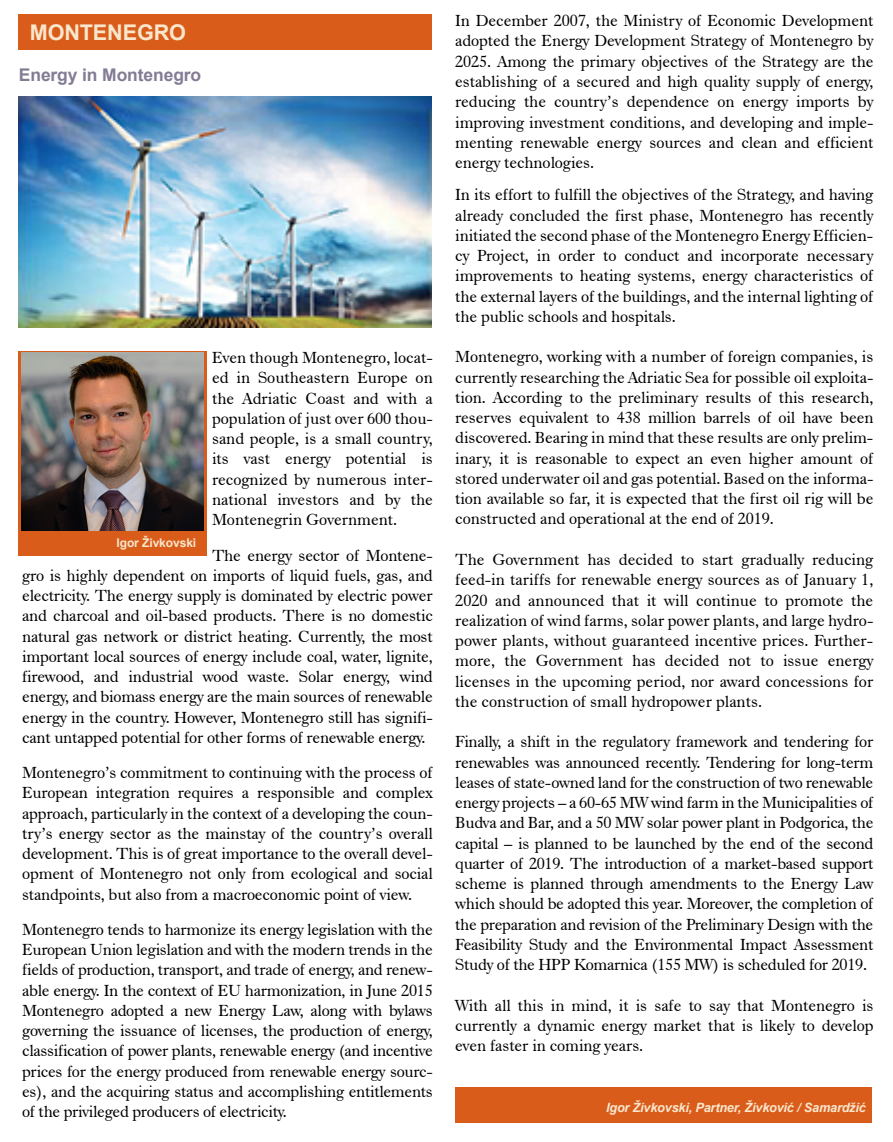
<style>
.page{position:relative;width:893px;height:1142px;background:#fff}
.page>*{position:absolute;margin:0;border:0;box-sizing:border-box;transform-origin:0 0}
.t1{font:700 21.6px "Arial";letter-spacing:-.005em;color:#f9e7cd}
.t2{font:700 17.4px "Arial";letter-spacing:-.005em;color:#847b94}
.t3{font:16.5px/20.2px "Dutch 766 BT Roman A";letter-spacing:-.005em;color:#000;text-align:justify}
.t4{font:italic 700 12.75px "Arial";letter-spacing:-.015em;color:#f9e7cd}
.t5{font:700 12px "Arial";letter-spacing:-.005em;color:#f9e7cd}
</style>
<div class="page">
<img style="left:19px;top:97px;width:413px;height:231px">
<div style="left:19px;top:14px;width:413px;height:36px;background:#d95c1a"></div>
<div style="left:455px;top:1087px;width:416px;height:36px;background:#d95c1a"></div>
<div style="left:19px;top:351px;width:188px;height:204px;background:#d95c1a"></div>
<img style="left:22px;top:353px;width:182px;height:177px">
<h1 class="t1" style="left:30px;top:18px;width:158px">MONTENEGRO</h1>
<p class="t2" style="left:19px;top:63px;width:184px">Energy in Montenegro</p>
<p class="t3" style="left:212px;top:347px;width:222px">Even though Montenegro, locat&shy;ed in Southeastern Europe on the Adriatic Coast and with a population of just over 600 thou&shy;sand people, is a small country, its vast energy potential is recognized by numerous inter&shy;national investors and by the Montenegrin Government.</p>
<p class="t3" style="left:22px;top:544px;width:412px;text-indent:190px">The energy sector of Montene&shy;gro is highly dependent on imports of liquid fuels, gas, and electricity. The energy supply is dominated by electric power and charcoal and oil-based products. There is no domestic natural gas network or district heating. Currently, the most important local sources of energy include coal, water, lignite, firewood, and industrial wood waste. Solar energy, wind energy, and biomass energy are the main sources of renewable energy in the country. However, Montenegro still has signifi&shy;cant untapped potential for other forms of renewable energy.</p>
<p class="t3" style="left:22px;top:762px;width:412px">Montenegro’s commitment to continuing with the process of European integration requires a responsible and complex approach, particularly in the context of a developing the coun&shy;try’s energy sector as the mainstay of the country’s overall development. This is of great importance to the overall devel&shy;opment of Montenegro not only from ecological and social standpoints, but also from a macroeconomic point of view.</p>
<p class="t3" style="left:22px;top:918px;width:412px">Montenegro tends to harmonize its energy legislation with the European Union legislation and with the modern trends in the fields of production, transport, and trade of energy, and renew&shy;able energy. In the context of EU harmonization, in June 2015<br>Montenegro adopted a new Energy Law, along with bylaws governing the issuance of licenses, the production of energy, classification of power plants, renewable energy (and incentive prices for the energy produced from renewable energy sourc&shy;es), and the acquiring status and accomplishing entitlements of the privileged producers of electricity.</p>
<p class="t5" style="left:117px;top:534px;width:81px">Igor Živkovski</p>
<p class="t3" style="left:455px;top:10px;width:420px">In December 2007, the Ministry of Economic Development adopted the Energy Development Strategy of Montenegro by 2025. Among the primary objectives of the Strategy are the establishing of a secured and high quality supply of energy, reducing the country’s dependence on energy imports by improving investment conditions, and developing and imple&shy;menting renewable energy sources and clean and efficient energy technologies.</p>
<p class="t3" style="left:455px;top:184px;width:420px">In its effort to fulfill the objectives of the Strategy, and having already concluded the first phase, Montenegro has recently initiated the second phase of the Montenegro Energy Efficien&shy;cy Project, in order to conduct and incorporate necessary improvements to heating systems, energy characteristics of the external layers of the buildings, and the internal lighting of the public schools and hospitals.</p>
<p class="t3" style="left:455px;top:346px;width:420px">Montenegro, working with a number of foreign companies, is currently researching the Adriatic Sea for possible oil exploita&shy;tion. According to the preliminary results of this research, reserves equivalent to 438 million barrels of oil have been discovered. Bearing in mind that these results are only prelim&shy;inary, it is reasonable to expect an even higher amount of stored underwater oil and gas potential. Based on the informa&shy;tion available so far, it is expected that the first oil rig will be constructed and operational at the end of 2019.</p>
<p class="t3" style="left:455px;top:549px;width:420px">The Government has decided to start gradually reducing feed-in tariffs for renewable energy sources as of January 1, 2020 and announced that it will continue to promote the realization of wind farms, solar power plants, and large hydro&shy;power plants, without guaranteed incentive prices. Further&shy;more, the Government has decided not to issue energy licenses in the upcoming period, nor award concessions for the construction of small hydropower plants.</p>
<p class="t3" style="left:455px;top:731px;width:420px">Finally, a shift in the regulatory framework and tendering for renewables was announced recently. Tendering for long-term leases of state-owned land for the construction of two renewable energy projects – a 60-65 MW wind farm in the Municipalities of Budva and Bar, and a 50 MW solar power plant in Podgorica, the capital – is planned to be launched by the end of the second quarter of 2019. The introduction of a market-based support scheme is planned through amendments to the Energy Law which should be adopted this year. Moreover, the completion of the preparation and revision of the Preliminary Design with the Feasibility Study and the Environmental Impact Assessment Study of the HPP Komarnica (155 MW) is scheduled for 2019.</p>
<p class="t3" style="left:455px;top:994px;width:420px">With all this in mind, it is safe to say that Montenegro is currently a dynamic energy market that is likely to develop even faster in coming years.</p>
<p class="t4" style="left:606px;top:1098px;width:261px">Igor Živkovski, Partner, Živković / Samardžić</p>
</div>
